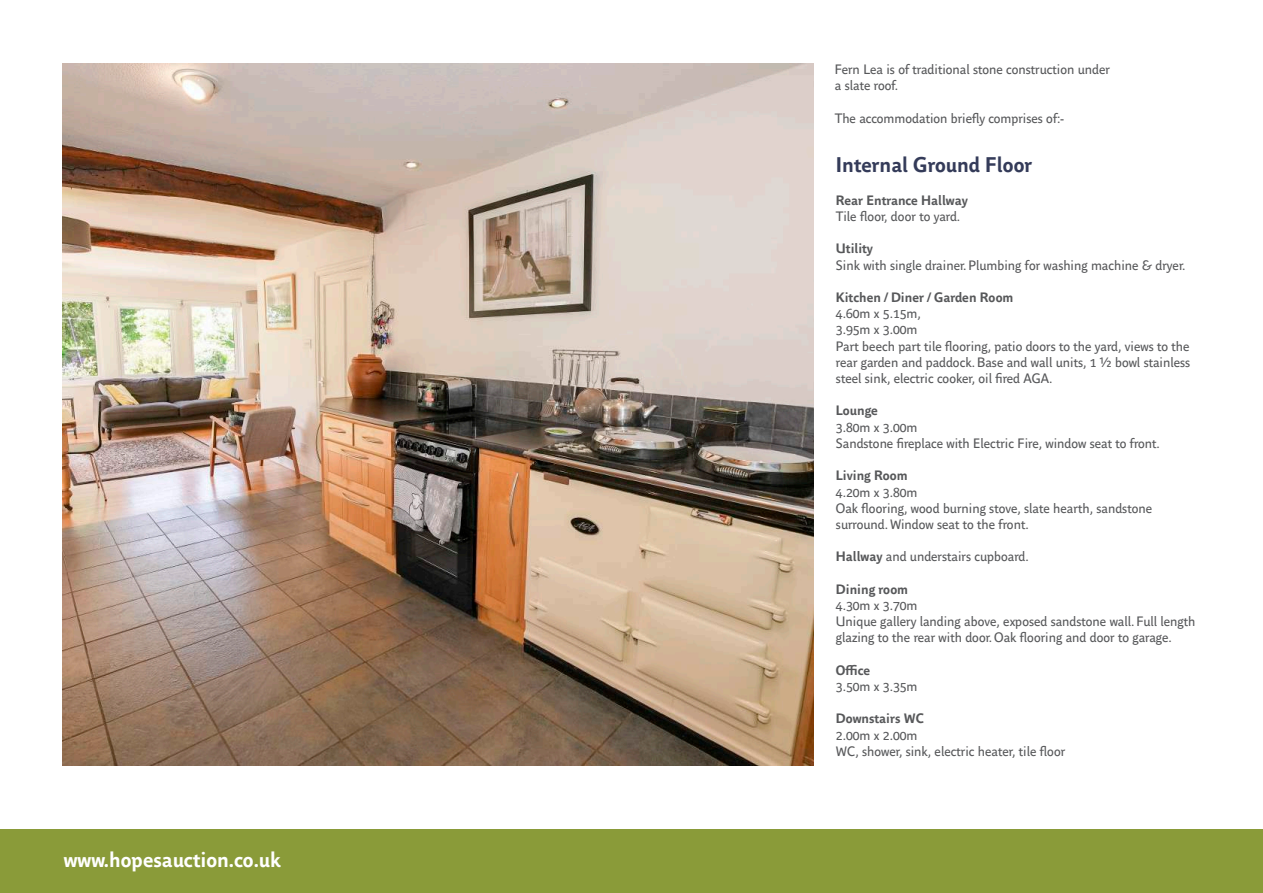
<style>
.page{position:relative;width:1263px;height:893px;background:#fff}
.page>*{position:absolute;margin:0;border:0;box-sizing:border-box;transform-origin:0 0}
.t1{font:700 21px "Parisine Office Std";color:#fff}
.t2{font:700 21px "Parisine Office Std";color:#343b59}
.t3{font:13.5px/16.2px "Parisine Office Std";color:#57585a}
.t4{font:700 13.5px "Parisine Office Std";color:#57585a}
.s1{font-weight:700}
</style>
<div class="page">
<div style="left:0;top:829px;width:1263px;height:64px;background:#8a9b39"></div>
<img style="left:63px;top:64px;width:751px;height:701px">
<h1 class="t1" style="left:64px;top:847px;width:219px">www.hopesauction.co.uk</h1>
<p class="t3" style="left:835px;top:61px;width:276px">Fern Lea is of traditional stone construction under a slate roof.</p>
<p class="t3" style="left:835px;top:110px;width:231px">The accommodation briefly comprises of:-</p>
<h1 class="t2" style="left:836px;top:153px;width:198px">Internal Ground Floor</h1>
<p class="t4" style="left:836px;top:192px;width:133px">Rear Entrance Hallway</p>
<p class="t3" style="left:836px;top:209px;width:126px">Tile floor, door to yard.</p>
<p class="t4" style="left:836px;top:241px;width:39px">Utility</p>
<p class="t3" style="left:836px;top:257px;width:351px">Sink with single drainer. Plumbing for washing machine &amp; dryer.</p>
<p class="t4" style="left:836px;top:289px;width:179px">Kitchen / Diner / Garden Room</p>
<p class="t3" style="left:836px;top:306px;width:356px">4.60m x 5.15m,<br>3.95m x 3.00m<br>Part beech part tile flooring, patio doors to the yard, views to the rear garden and paddock. Base and wall units, 1 ½ bowl stainless steel sink, electric cooker, oil fired AGA.</p>
<p class="t4" style="left:836px;top:403px;width:44px">Lounge</p>
<p class="t3" style="left:836px;top:419px;width:325px">3.80m x 3.00m<br>Sandstone fireplace with Electric Fire, window seat to front.</p>
<p class="t4" style="left:836px;top:468px;width:73px">Living Room</p>
<p class="t3" style="left:836px;top:484px;width:318px">4.20m x 3.80m<br>Oak flooring, wood burning stove, slate hearth, sandstone surround. Window seat to the front.</p>
<p class="t3" style="left:836px;top:549px;width:194px"><span class="s1">Hallway</span> and understairs cupboard.</p>
<p class="t4" style="left:836px;top:581px;width:74px">Dining room</p>
<p class="t3" style="left:836px;top:597px;width:361px">4.30m x 3.70m<br>Unique gallery landing above, exposed sandstone wall. Full length glazing to the rear with door. Oak flooring and door to garage.</p>
<p class="t4" style="left:836px;top:662px;width:36px">Office</p>
<p class="t3" style="left:836px;top:678px;width:83px">3.50m x 3.35m</p>
<p class="t4" style="left:836px;top:711px;width:90px">Downstairs WC</p>
<p class="t3" style="left:836px;top:727px;width:231px">2.00m x 2.00m<br>WC, shower, sink, electric heater, tile floor</p>
</div>
